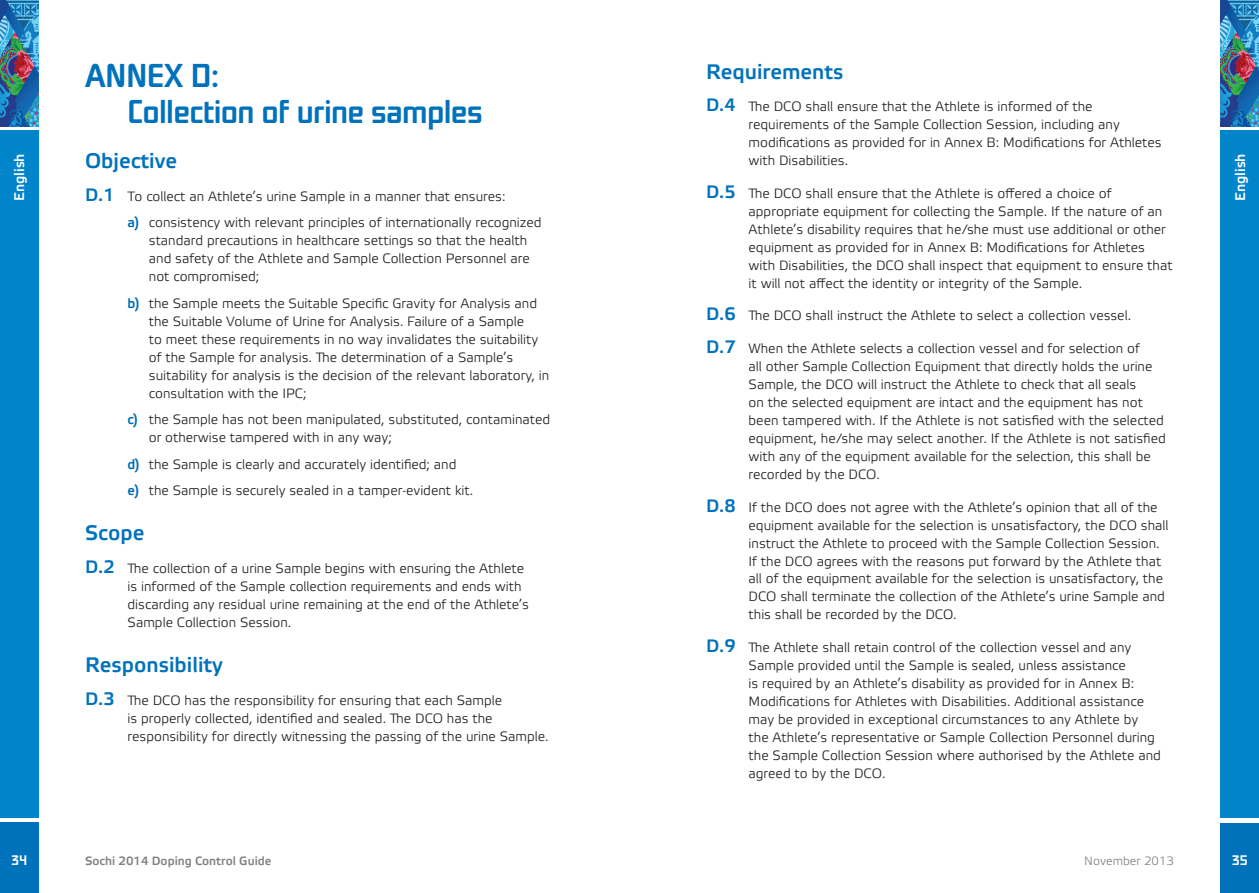
<style>
.page{position:relative;width:1259px;height:893px;background:#fff}
.page>*{position:absolute;margin:0;border:0;box-sizing:border-box;transform-origin:0 0}
.t1{font:500 33px/36px "Sochi 2014";color:#0072bc}
.t2{font:500 21px "Etelka";color:#0072bc}
.t3{font:500 13.95px "Etelka";color:#fff}
.t4{font:500 13.8px "Sochi 2014";color:#fff}
.t5{font:300 13.5px/18px "Etelka";color:#231f20}
.t6{font:500 12px "Etelka";color:#808285}
.t7{font:300 12px "Etelka";color:#808285}
.s1{font-weight:500;font-size:18px;color:#0072bc}
.s2{font-weight:500;color:#006cb7}
</style>
<div class="page">
<img style="left:0;top:0;width:38px;height:126px">
<div style="left:0;top:823px;width:38px;height:70px;background:#0072bc"></div>
<div style="left:0;top:131px;width:38px;height:687px;background:#0084ca"></div>
<img style="left:1220px;top:0;width:39px;height:126px">
<div style="left:1220px;top:823px;width:39px;height:70px;background:#0072bc"></div>
<div style="left:1220px;top:131px;width:39px;height:687px;background:#0084ca"></div>
<p class="t3" style="left:11px;top:201px;width:49px;rotate:-90deg">English</p>
<p class="t4" style="left:11px;top:851px;width:18px">34</p>
<h1 class="t1" style="left:128px;top:56px;width:356px;text-indent:-43px">ANNEX D:<br>Collection of urine samples</h1>
<h2 class="t2" style="left:85px;top:149px;width:94px">Objective</h2>
<p class="t5" style="left:128px;top:183px;width:415px;line-height:26.5px;text-indent:-43px"><span class="s1">D.1</span> To collect an Athlete’s urine Sample in a manner that ensures:<br><span class="s2">a)</span> consistency with relevant principles of internationally recognized</p>
<p class="t5" style="left:149px;top:232px;width:382px">standard precautions in healthcare settings so that the health and safety of the Athlete and Sample Collection Personnel are not compromised;</p>
<p class="t5" style="left:149px;top:295px;width:402px;text-indent:-21px"><span class="s2">b)</span> the Sample meets the Suitable Specific Gravity for Analysis and the Suitable Volume of Urine for Analysis. Failure of a Sample<br>to meet these requirements in no way invalidates the suitability of the Sample for analysis. The determination of a Sample’s suitability for analysis is the decision of the relevant laboratory, in consultation with the IPC;</p>
<p class="t5" style="left:149px;top:411px;width:403px;text-indent:-21px"><span class="s2">c)</span> the Sample has not been manipulated, substituted, contaminated or otherwise tampered with in any way;</p>
<p class="t5" style="left:128px;top:451px;width:347px;line-height:26.5px"><span class="s2">d)</span> the Sample is clearly and accurately identified; and<br><span class="s2">e)</span> the Sample is securely sealed in a tamper-evident kit.</p>
<h2 class="t2" style="left:85px;top:521px;width:61px">Scope</h2>
<p class="t5" style="left:128px;top:560px;width:403px;text-indent:-43px"><span class="s1">D.2</span> The collection of a urine Sample begins with ensuring the Athlete is informed of the Sample collection requirements and ends with discarding any residual urine remaining at the end of the Athlete’s Sample Collection Session.</p>
<h2 class="t2" style="left:85px;top:653px;width:139px">Responsibility</h2>
<p class="t5" style="left:128px;top:692px;width:422px;text-indent:-43px"><span class="s1">D.3</span> The DCO has the responsibility for ensuring that each Sample<br>is properly collected, identified and sealed. The DCO has the responsibility for directly witnessing the passing of the urine Sample.</p>
<h2 class="t2" style="left:706px;top:60px;width:139px">Requirements</h2>
<p class="t5" style="left:748px;top:98px;width:415px;text-indent:-43px"><span class="s1">D.4</span> The DCO shall ensure that the Athlete is informed of the requirements of the Sample Collection Session, including any modifications as provided for in Annex B: Modifications for Athletes with Disabilities.</p>
<p class="t5" style="left:748px;top:185px;width:425px;text-indent:-43px"><span class="s1">D.5</span> The DCO shall ensure that the Athlete is offered a choice of appropriate equipment for collecting the Sample. If the nature of an Athlete’s disability requires that he/she must use additional or other equipment as provided for in Annex B: Modifications for Athletes with Disabilities, the DCO shall inspect that equipment to ensure that it will not affect the identity or integrity of the Sample.</p>
<p class="t5" style="left:706px;top:307px;width:426px"><span class="s1">D.6</span> The DCO shall instruct the Athlete to select a collection vessel.</p>
<p class="t5" style="left:748px;top:340px;width:419px;text-indent:-43px"><span class="s1">D.7</span> When the Athlete selects a collection vessel and for selection of<br>all other Sample Collection Equipment that directly holds the urine Sample, the DCO will instruct the Athlete to check that all seals<br>on the selected equipment are intact and the equipment has not been tampered with. If the Athlete is not satisfied with the selected equipment, he/she may select another. If the Athlete is not satisfied with any of the equipment available for the selection, this shall be recorded by the DCO.</p>
<p class="t5" style="left:748px;top:498px;width:421px;text-indent:-43px"><span class="s1">D.8</span> If the DCO does not agree with the Athlete’s opinion that all of the equipment available for the selection is unsatisfactory, the DCO shall instruct the Athlete to proceed with the Sample Collection Session.<br>If the DCO agrees with the reasons put forward by the Athlete that all of the equipment available for the selection is unsatisfactory, the DCO shall terminate the collection of the Athlete’s urine Sample and this shall be recorded by the DCO.</p>
<p class="t5" style="left:748px;top:639px;width:414px;text-indent:-43px"><span class="s1">D.9</span> The Athlete shall retain control of the collection vessel and any Sample provided until the Sample is sealed, unless assistance<br>is required by an Athlete’s disability as provided for in Annex B:<br>Modifications for Athletes with Disabilities. Additional assistance may be provided in exceptional circumstances to any Athlete by the Athlete’s representative or Sample Collection Personnel during the Sample Collection Session where authorised by the Athlete and agreed to by the DCO.</p>
<p class="t3" style="left:1232px;top:201px;width:49px;rotate:-90deg">English</p>
<p class="t6" style="left:85px;top:854px;width:188px">Sochi 2014 Doping Control Guide</p>
<p class="t7" style="left:1084px;top:854px;width:91px">November 2013</p>
<p class="t4" style="left:1231px;top:851px;width:18px">35</p>
</div>
